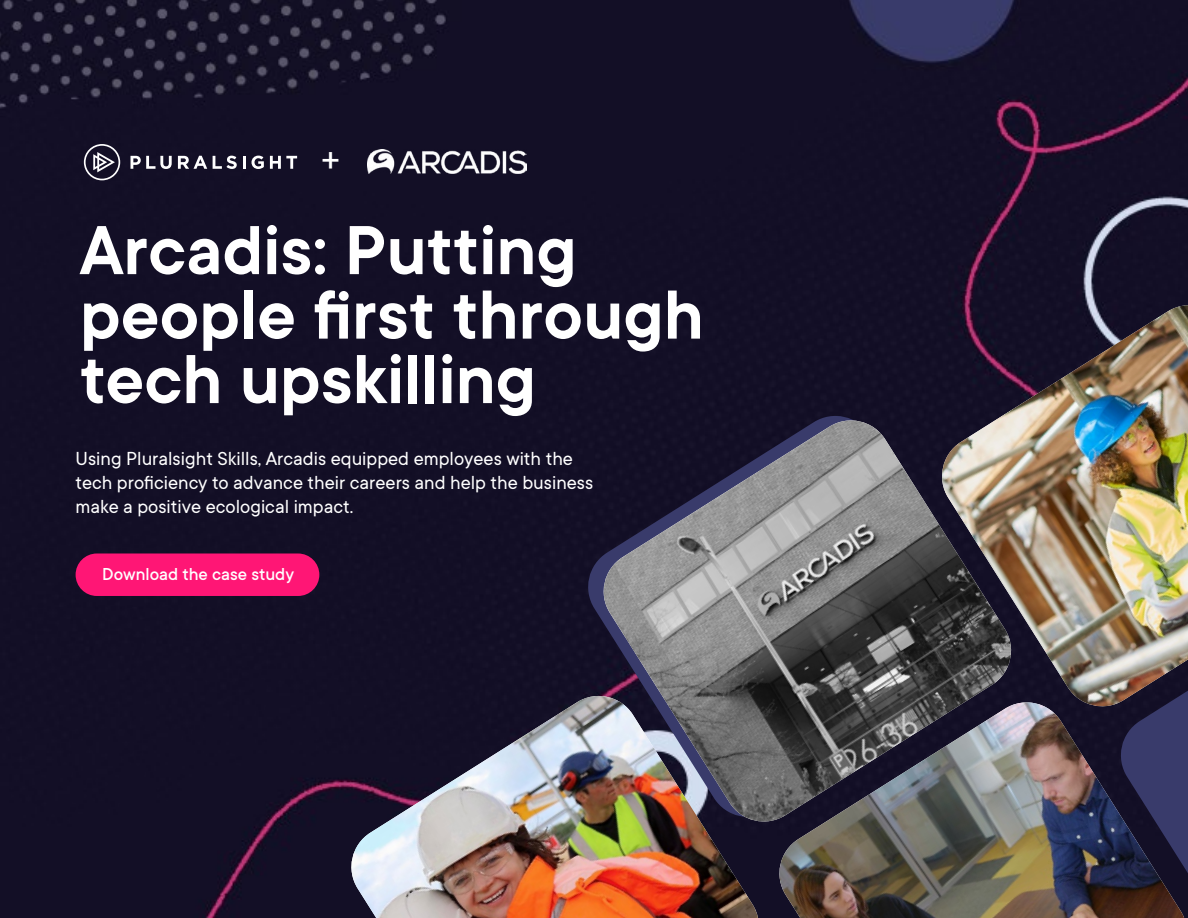
<style>
.page{position:relative;width:1188px;height:918px;background:#fff}
.page>*{position:absolute;margin:0;border:0;box-sizing:border-box;transform-origin:0 0}
.t1{font:600 66px/64.5px "PSTT Commons";color:#fff}
.t2{font:36px "PSTT Commons";color:#fff}
.t3{font:18px/24px "PSTT Commons";color:#fff}
.t4{font:500 16.5px "PSTT Commons";color:#fff}
</style>
<div class="page">
<div style="left:0;top:0;width:1188px;height:917px;background:#130f26"></div>
<div style="left:582px;top:410px;width:354px;height:280px;background:#130f26"></div>
<svg style="left:84px;top:144px;width:36px;height:36px"></svg>
<svg style="left:131px;top:156px;width:41px;height:13px"></svg>
<svg style="left:178px;top:156px;width:29px;height:13px"></svg>
<svg style="left:213px;top:156px;width:24px;height:13px"></svg>
<svg style="left:243px;top:156px;width:3px;height:13px"></svg>
<svg style="left:252px;top:156px;width:12px;height:13px"></svg>
<svg style="left:270px;top:156px;width:27px;height:13px"></svg>
<div style="left:76px;top:554px;width:243px;height:42px;background:#ff1675;border-radius:21px"></div>
<img style="left:367px;top:149px;width:159px;height:24px">
<img style="left:598px;top:420px;width:338px;height:407px">
<img style="left:774px;top:702px;width:410px;height:216px">
<svg style="left:346px;top:690px;width:419px;height:228px;background:#302c3b"></svg>
<img style="left:346px;top:696px;width:412px;height:222px">
<img style="left:936px;top:305px;width:252px;height:407px">
<h2 class="t2" style="left:322px;top:132px;width:20px">+</h2>
<h1 class="t1" style="left:80px;top:216px;width:625px">Arcadis: Putting people first through tech upskilling</h1>
<p class="t3" style="left:76px;top:446px;width:519px">Using Pluralsight Skills, Arcadis equipped employees with the tech proficiency to advance their careers and help the business make a positive ecological impact.</p>
<p class="t4" style="left:102px;top:562px;width:193px">Download the case study</p>
</div>
